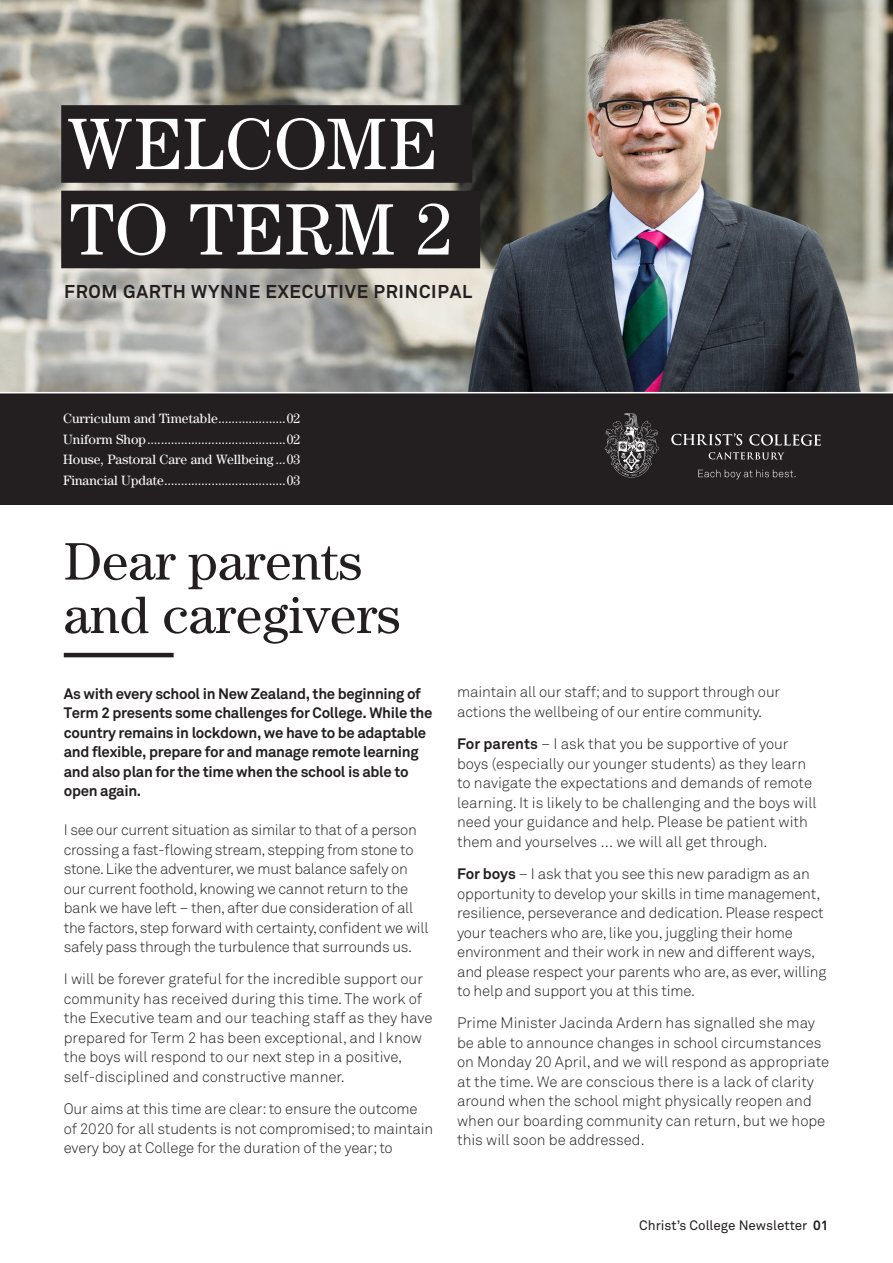
<style>
.page{position:relative;width:893px;height:1263px;background:#fff}
.page>*{position:absolute;margin:0;border:0;box-sizing:border-box;transform-origin:0 0}
.t1{font:73.05px "Century";letter-spacing:.015em;color:#fff}
.Article_Title{font:52.95px/53.4px "Century";color:#231f20}
.Section_title{font:700 18.45px "Akkurat";letter-spacing:.04em;color:#231f20}
.Article_Signature{font:300 15px/19.5px "Akkurat";letter-spacing:-.01em;color:#231f20}
.Article_Signature-2{font:700 15px/19.5px "Akkurat";letter-spacing:-.02em;color:#231f20}
.t2{font:13.5px "Century";color:#fff}
.t3{font:13.5px "Akkurat";color:#231f20}
.s1{font-weight:700}
</style>
<div class="page">
<hr style="left:64px;top:653px;width:110px;height:4px;background:#231f20">
<img style="left:0;top:0;width:893px;height:392px">
<svg style="left:0;top:269px;width:342px;height:123px"></svg>
<div style="left:0;top:393px;width:893px;height:112px;background:#231f20"></div>
<svg style="left:605px;top:413px;width:54px;height:64px"></svg>
<svg style="left:671px;top:433px;width:71px;height:12px"></svg>
<svg style="left:749px;top:434px;width:72px;height:12px"></svg>
<svg style="left:709px;top:452px;width:75px;height:8px"></svg>
<svg style="left:698px;top:470px;width:97px;height:9px"></svg>
<div style="left:61px;top:105px;width:411px;height:78px;background:#231f20"></div>
<div style="left:61px;top:191px;width:419px;height:77px;background:#231f20"></div>
<svg style="left:342px;top:269px;width:156px;height:123px"></svg>
<p class="t1" style="left:67px;top:101px;width:372px">WELCOME</p>
<p class="t1" style="left:70px;top:187px;width:384px">TO TERM 2</p>
<p class="Section_title" style="left:64px;top:280px;width:410px">FROM GARTH WYNNE EXECUTIVE PRINCIPAL</p>
<p class="t2" style="left:63px;top:411px;width:239px">Curriculum and Timetable....................02</p>
<p class="t2" style="left:63px;top:431px;width:239px">Uniform Shop.........................................02</p>
<p class="t2" style="left:63px;top:452px;width:239px">House, Pastoral Care and Wellbeing ...03</p>
<p class="t2" style="left:63px;top:472px;width:239px">Financial Update....................................03</p>
<p class="Article_Title" style="left:64px;top:534px;width:338px">Dear parents and caregivers</p>
<p class="Article_Signature-2" style="left:64px;top:684px;width:370px">As with every school in New Zealand, the beginning of Term 2 presents some challenges for College. While the country remains in lockdown, we have to be adaptable and flexible, prepare for and manage remote learning and also plan for the time when the school is able to open again.</p>
<p class="Article_Signature" style="left:64px;top:820px;width:366px">I see our current situation as similar to that of a person crossing a fast-flowing stream, stepping from stone to stone. Like the adventurer, we must balance safely on our current foothold, knowing we cannot return to the bank we have left – then, after due consideration of all the factors, step forward with certainty, confident we will safely pass through the turbulence that surrounds us.</p>
<p class="Article_Signature" style="left:64px;top:970px;width:370px">I will be forever grateful for the incredible support our community has received during this time. The work of the Executive team and our teaching staff as they have prepared for Term 2 has been exceptional, and I know the boys will respond to our next step in a positive, self-disciplined and constructive manner.</p>
<p class="Article_Signature" style="left:64px;top:1099px;width:371px">Our aims at this time are clear: to ensure the outcome of 2020 for all students is not compromised; to maintain every boy at College for the duration of the year; to</p>
<p class="Article_Signature" style="left:457px;top:683px;width:325px">maintain all our staff; and to support through our actions the wellbeing of our entire community.</p>
<p class="Article_Signature" style="left:457px;top:734px;width:361px"><span class="s1">For parents</span> – I ask that you be supportive of your boys (especially our younger students) as they learn to navigate the expectations and demands of remote learning. It is likely to be challenging and the boys will need your guidance and help. Please be patient with them and yourselves … we will all get through.</p>
<p class="Article_Signature" style="left:457px;top:864px;width:371px"><span class="s1">For boys</span> – I ask that you see this new paradigm as an opportunity to develop your skills in time management, resilience, perseverance and dedication. Please respect your teachers who are, like you, juggling their home environment and their work in new and different ways, and please respect your parents who are, as ever, willing to help and support you at this time.</p>
<p class="Article_Signature" style="left:457px;top:1013px;width:374px">Prime Minister Jacinda Ardern has signalled she may be able to announce changes in school circumstances on Monday 20 April, and we will respond as appropriate at the time. We are conscious there is a lack of clarity around when the school might physically reopen and when our boarding community can return, but we hope this will soon be addressed.</p>
<p class="t3" style="left:639px;top:1217px;width:191px">Christ’s College Newsletter <span class="s1">01</span></p>
</div>
